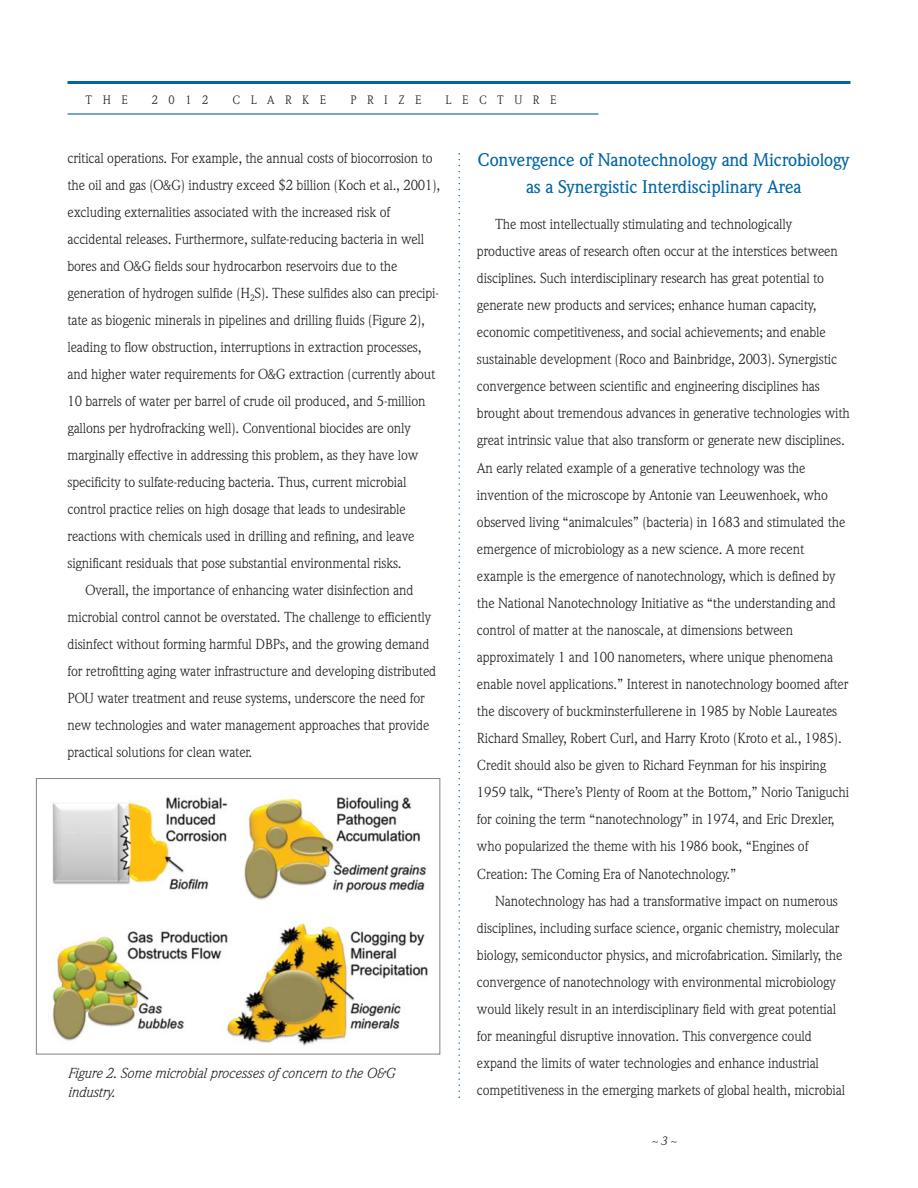
<style>
.page{position:relative;width:918px;height:1188px;background:#fff}
.page>*{position:absolute;margin:0;border:0;box-sizing:border-box;transform-origin:0 0}
.t1{font:500 18px/27px "Weidemann";letter-spacing:-.01em;color:#0065a4;text-align:center}
.t2{font:14.25px "Weidemann";letter-spacing:-.01em;color:#231f20}
.t3{font:italic 14.25px/19.5px "Weidemann";letter-spacing:-.01em;color:#231f20}
.t4{font:12px "Weidemann";letter-spacing:.875em;color:#231f20}
.t5{font:italic 12px "Weidemann";color:#231f20}
</style>
<div class="page">
<hr style="left:68px;top:81px;width:782px;height:3px;background:#0065a4">
<hr style="left:68px;top:113px;width:530px;height:2px;background:#0065a4">
<svg style="left:458px;top:153px;width:2px;height:945px"></svg>
<img style="left:50px;top:797px;width:378px;height:249px">
<div style="left:36px;top:778px;width:404px;height:276px;border:1px solid #808285"></div>
<p class="t4" style="left:86px;top:95px;width:44px">THE</p>
<p class="t4" style="left:152px;top:95px;width:58px">2012</p>
<p class="t4" style="left:232px;top:95px;width:95px">CLARKE</p>
<p class="t4" style="left:350px;top:95px;width:73px">PRIZE</p>
<p class="t4" style="left:446px;top:95px;width:112px">LECTURE</p>
<p class="t2" style="left:68px;top:153px;width:367px">critical operations. For example, the annual costs of biocorrosion to</p>
<p class="t2" style="left:68px;top:180px;width:374px">the oil and gas (O&amp;G) industry exceed $2 billion (Koch et al., 2001),</p>
<p class="t2" style="left:68px;top:207px;width:324px">excluding externalities associated with the increased risk of</p>
<p class="t2" style="left:68px;top:234px;width:358px">accidental releases. Furthermore, sulfate-reducing bacteria in well</p>
<p class="t2" style="left:68px;top:261px;width:332px">bores and O&amp;G fields sour hydrocarbon reservoirs due to the</p>
<p class="t2" style="left:68px;top:288px;width:373px">generation of hydrogen sulfide (H<sub>2</sub>S). These sulfides also can precipi -</p>
<p class="t2" style="left:68px;top:315px;width:359px">tate as biogenic minerals in pipelines and drilling fluids (Figure 2),</p>
<p class="t2" style="left:68px;top:342px;width:356px">leading to flow obstruction, interruptions in extraction processes,</p>
<p class="t2" style="left:68px;top:369px;width:369px">and higher water requirements for O&amp;G extraction (currently about</p>
<p class="t2" style="left:68px;top:396px;width:360px">10 barrels of water per barrel of crude oil produced, and 5-million</p>
<p class="t2" style="left:68px;top:423px;width:345px">gallons per hydrofracking well). Conventional biocides are only</p>
<p class="t2" style="left:68px;top:450px;width:352px">marginally effective in addressing this problem, as they have low</p>
<p class="t2" style="left:68px;top:477px;width:340px">specificity to sulfate-reducing bacteria. Thus, current microbial</p>
<p class="t2" style="left:68px;top:504px;width:340px">control practice relies on high dosage that leads to undesirable</p>
<p class="t2" style="left:68px;top:531px;width:348px">reactions with chemicals used in drilling and refining, and leave</p>
<p class="t2" style="left:68px;top:558px;width:336px">significant residuals that pose substantial environmental risks.</p>
<p class="t2" style="left:86px;top:585px;width:330px">Overall, the importance of enhancing water disinfection and</p>
<p class="t2" style="left:68px;top:612px;width:365px">microbial control cannot be overstated. The challenge to efficiently</p>
<p class="t2" style="left:68px;top:639px;width:364px">disinfect without forming harmful DBPs, and the growing demand</p>
<p class="t2" style="left:68px;top:666px;width:370px">for retrofitting aging water infrastructure and developing distributed</p>
<p class="t2" style="left:68px;top:693px;width:359px">POU water treatment and reuse systems, underscore the need for</p>
<p class="t2" style="left:68px;top:720px;width:364px">new technologies and water management approaches that provide</p>
<p class="t2" style="left:68px;top:747px;width:186px">practical solutions for clean water.</p>
<p class="t3" style="left:68px;top:1064px;width:328px">Figure 2. Some microbial processes of concern to the O&amp;G industry.</p>
<p class="t1" style="left:478px;top:148px;width:373px">Convergence of Nanotechnology and Microbiology as a Synergistic Interdisciplinary Area</p>
<p class="t2" style="left:495px;top:219px;width:299px">The most intellectually stimulating and technologically</p>
<p class="t2" style="left:477px;top:246px;width:362px">productive areas of research often occur at the interstices between</p>
<p class="t2" style="left:477px;top:273px;width:349px">disciplines. Such interdisciplinary research has great potential to</p>
<p class="t2" style="left:477px;top:300px;width:341px">generate new products and services; enhance human capacity,</p>
<p class="t2" style="left:477px;top:327px;width:350px">economic competitiveness, and social achievements; and enable</p>
<p class="t2" style="left:477px;top:354px;width:362px">sustainable development (Roco and Bainbridge, 2003). Synergistic</p>
<p class="t2" style="left:477px;top:381px;width:344px">convergence between scientific and engineering disciplines has</p>
<p class="t2" style="left:477px;top:408px;width:374px">brought about tremendous advances in generative technologies with</p>
<p class="t2" style="left:477px;top:435px;width:369px">great intrinsic value that also transform or generate new disciplines.</p>
<p class="t2" style="left:477px;top:462px;width:330px">An early related example of a generative technology was the</p>
<p class="t2" style="left:477px;top:489px;width:353px">invention of the microscope by Antonie van Leeuwenhoek, who</p>
<p class="t2" style="left:477px;top:517px;width:370px">observed living “animalcules” (bacteria) in 1683 and stimulated the</p>
<p class="t2" style="left:477px;top:544px;width:329px">emergence of microbiology as a new science. A more recent</p>
<p class="t2" style="left:477px;top:571px;width:360px">example is the emergence of nanotechnology, which is defined by</p>
<p class="t2" style="left:477px;top:598px;width:361px">the National Nanotechnology Initiative as “the understanding and</p>
<p class="t2" style="left:477px;top:625px;width:318px">control of matter at the nanoscale, at dimensions between</p>
<p class="t2" style="left:477px;top:652px;width:358px">approximately 1 and 100 nanometers, where unique phenomena</p>
<p class="t2" style="left:477px;top:679px;width:373px">enable novel applications.” Interest in nanotechnology boomed after</p>
<p class="t2" style="left:477px;top:706px;width:362px">the discovery of buckminsterfullerene in 1985 by Noble Laureates</p>
<p class="t2" style="left:477px;top:733px;width:366px">Richard Smalley, Robert Curl, and Harry Kroto (Kroto et al., 1985).</p>
<p class="t2" style="left:477px;top:760px;width:351px">Credit should also be given to Richard Feynman for his inspiring</p>
<p class="t2" style="left:477px;top:787px;width:374px">1959 talk, “There’s Plenty of Room at the Bottom,” Norio Taniguchi</p>
<p class="t2" style="left:477px;top:814px;width:359px">for coining the term “nanotechnology” in 1974, and Eric Drexler,</p>
<p class="t2" style="left:477px;top:841px;width:333px">who popularized the theme with his 1986 book, “Engines of</p>
<p class="t2" style="left:477px;top:868px;width:261px">Creation: The Coming Era of Nanotechnology.”</p>
<p class="t2" style="left:495px;top:895px;width:344px">Nanotechnology has had a transformative impact on numerous</p>
<p class="t2" style="left:477px;top:923px;width:364px">disciplines, including surface science, organic chemistry, molecular</p>
<p class="t2" style="left:477px;top:950px;width:367px">biology, semiconductor physics, and microfabrication. Similarly, the</p>
<p class="t2" style="left:477px;top:977px;width:360px">convergence of nanotechnology with environmental microbiology</p>
<p class="t2" style="left:477px;top:1004px;width:361px">would likely result in an interdisciplinary field with great potential</p>
<p class="t2" style="left:477px;top:1031px;width:337px">for meaningful disruptive innovation. This convergence could</p>
<p class="t2" style="left:477px;top:1058px;width:344px">expand the limits of water technologies and enhance industrial</p>
<p class="t2" style="left:477px;top:1085px;width:370px">competitiveness in the emerging markets of global health, microbial</p>
<p class="t5" style="left:651px;top:1136px;width:28px">~ 3 ~</p>
</div>
